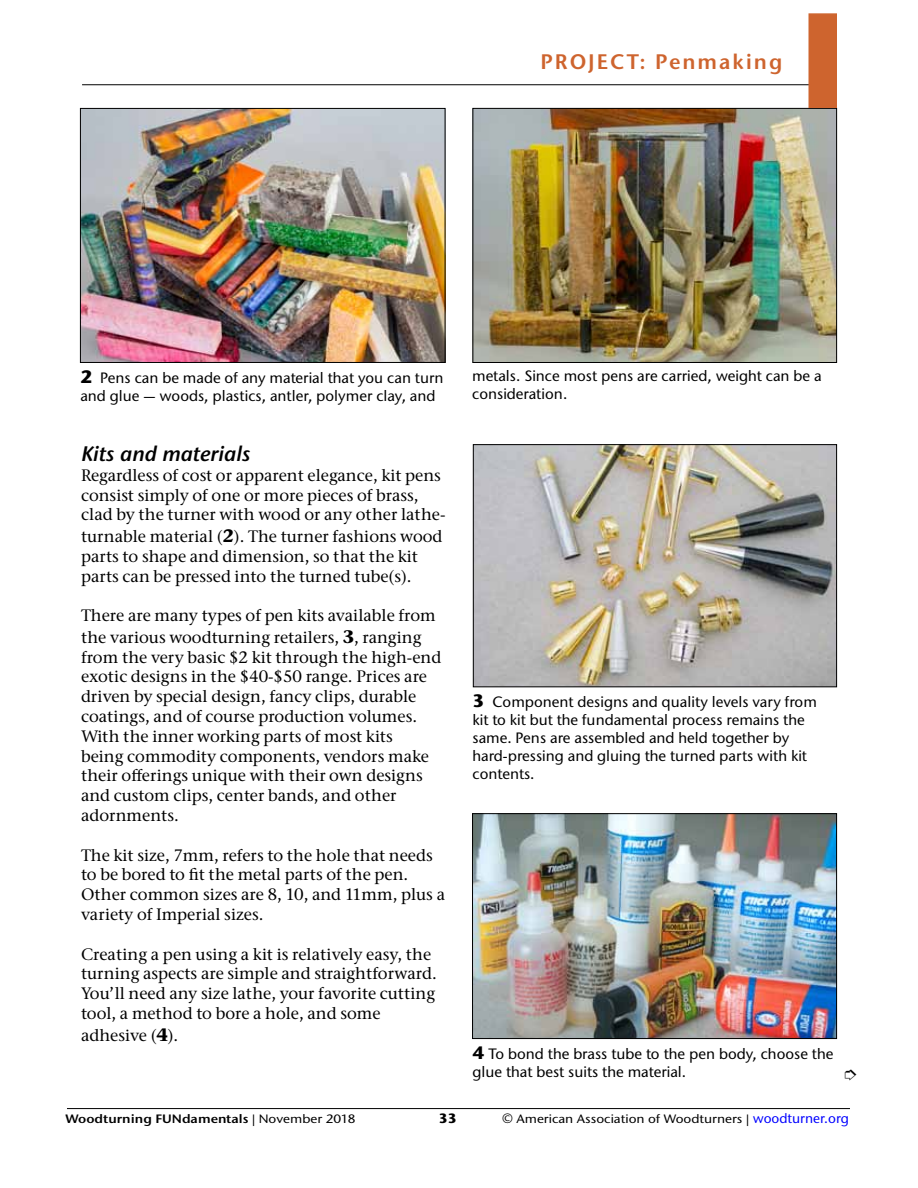
<style>
.page{position:relative;width:918px;height:1188px;background:#fff}
.page>*{position:absolute;margin:0;border:0;box-sizing:border-box;transform-origin:0 0}
.t1{font:600 21px "Stone Sans ITC Pro";letter-spacing:.09em;color:#ce642e}
.t2{font:italic 600 21px "Stone Sans ITC Pro";color:#000}
.t3{font:500 16.5px/19.8px "Stone Serif ITC Pro";color:#000}
.t4{font:500 15px/18px "Stone Sans ITC Pro";color:#000}
.t5{font:700 13.5px "Stone Sans ITC Pro";color:#000}
.t6{font:500 12.15px "Stone Sans ITC Pro";color:#000;scale:1.11 1}
.t7{font:600 12.15px "Stone Sans ITC Pro";color:#000;scale:1.11 1}
.s1{font-weight:700;font-size:18px}
.s2{font-weight:500}
.s3{font-size:13.5px}
.s4{font-size:13.5px;color:#00f}
</style>
<div class="page">
<hr style="left:67px;top:1108px;width:783px;height:1px;background:#000">
<img style="left:475px;top:110px;width:360px;height:251px">
<div style="left:473px;top:108px;width:364px;height:255px;border:1px solid #000"></div>
<img style="left:475px;top:446px;width:360px;height:239px">
<div style="left:473px;top:444px;width:364px;height:243px;border:1px solid #000"></div>
<img style="left:82px;top:110px;width:361px;height:251px">
<div style="left:80px;top:108px;width:365px;height:255px;border:1px solid #000"></div>
<img style="left:474px;top:815px;width:361px;height:222px">
<div style="left:472px;top:813px;width:365px;height:226px;border:1px solid #000"></div>
<hr style="left:82px;top:84px;width:728px;height:1px;background:#000">
<div style="left:808px;top:13px;width:29px;height:95px;background:#ce642e;border:2px solid #ce642e"></div>
<p class="t1" style="left:541px;top:49px;width:243px">PROJECT: Penmaking</p>
<p class="t4" style="left:80px;top:368px;width:365px"><span class="s1">2</span> Pens can be made of any material that you can turn and glue — woods, plastics, antler, polymer clay, and</p>
<p class="t4" style="left:472px;top:366px;width:351px">metals. Since most pens are carried, weight can be a consideration.</p>
<p class="t2" style="left:81px;top:441px;width:171px">Kits and materials</p>
<p class="t3" style="left:81px;top:465px;width:366px">Regardless of cost or apparent elegance, kit pens consist simply of one or more pieces of brass, clad by the turner with wood or any other lathe-</p>
<p class="t3" style="left:81px;top:526px;width:363px">turnable material (<span class="s1">2</span>). The turner fashions wood parts to shape and dimension, so that the kit parts can be pressed into the turned tube(s).</p>
<p class="t3" style="left:81px;top:605px;width:356px;line-height:21.6px">There are many types of pen kits available from the various woodturning retailers, <span class="s1">3</span>, ranging</p>
<p class="t3" style="left:81px;top:647px;width:362px">from the very basic $2 kit through the high-end exotic designs in the $40-$50 range. Prices are driven by special design, fancy clips, durable coatings, and of course production volumes.<br>With the inner working parts of most kits<br>being commodity components, vendors make their offerings unique with their own designs and custom clips, center bands, and other adornments.</p>
<p class="t3" style="left:81px;top:845px;width:366px">The kit size, 7mm, refers to the hole that needs to be bored to fit the metal parts of the pen.<br>Other common sizes are 8, 10, and 11mm, plus a variety of Imperial sizes.</p>
<p class="t3" style="left:81px;top:944px;width:357px">Creating a pen using a kit is relatively easy, the turning aspects are simple and straightforward.<br>You’ll need any size lathe, your favorite cutting tool, a method to bore a hole, and some</p>
<p class="t3" style="left:81px;top:1025px;width:99px">adhesive (<span class="s1">4</span>).</p>
<p class="t4" style="left:472px;top:693px;width:346px"><span class="s1">3</span> Component designs and quality levels vary from kit to kit but the fundamental process remains the same. Pens are assembled and held together by hard-pressing and gluing the turned parts with kit contents.</p>
<p class="t4" style="left:472px;top:1045px;width:363px"><span class="s1">4</span> To bond the brass tube to the pen body, choose the glue that best suits the material.</p>
<p class="t7" style="left:65px;top:1111px;width:263px">Woodturning FUNdamentals <span class="s2">| November 2018</span></p>
<p class="t5" style="left:439px;top:1109px;width:20px">33</p>
<p class="t6" style="left:502px;top:1111px;width:314px"><span class="s3">©</span> American Association of Woodturners | <span class="s4">woodturner.org</span></p>
</div>
